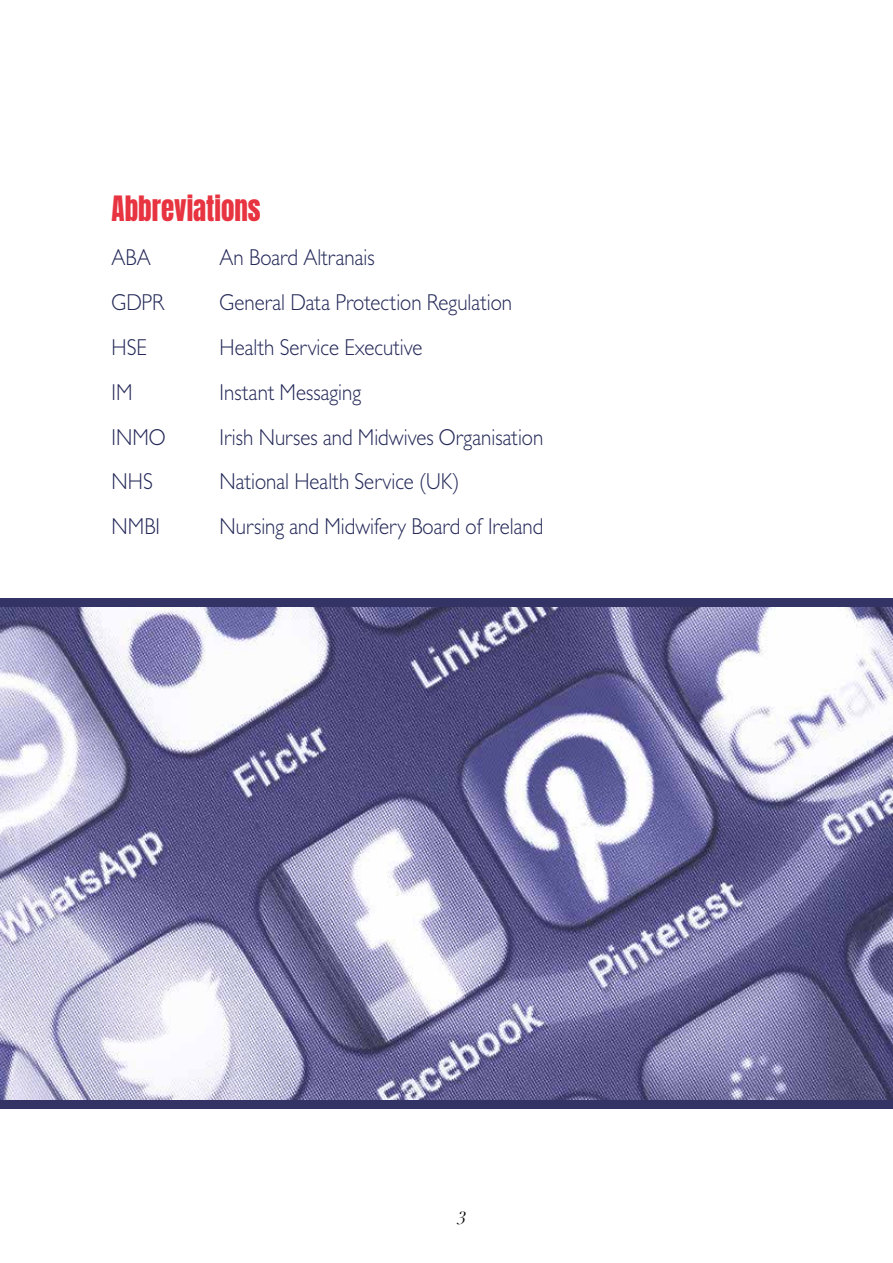
<style>
.page{position:relative;width:893px;height:1263px;background:#fff}
.page>*{position:absolute;margin:0;border:0;box-sizing:border-box;transform-origin:0 0}
.t1{font:29.7px "Anton";color:#e73440;scale:.91 1}
.t2{font:300 23.1px "Gill Sans MT Std";color:#232857;scale:.91 1}
.t3{font:italic 18px "Didot LT Std";color:#000}
</style>
<div class="page">
<img style="left:0;top:607px;width:893px;height:493px">
<div style="left:0;top:1100px;width:893px;height:9px;background:#336"></div>
<div style="left:0;top:598px;width:893px;height:9px;background:#336"></div>
<p class="t1" style="left:112px;top:193px;width:165px">Abbreviations</p>
<p class="t2" style="left:112px;top:244px;width:45px">ABA</p>
<p class="t2" style="left:220px;top:244px;width:172px">An Board Altranais</p>
<p class="t2" style="left:112px;top:289px;width:60px">GDPR</p>
<p class="t2" style="left:220px;top:289px;width:323px">General Data Protection Regulation</p>
<p class="t2" style="left:112px;top:333px;width:40px">HSE</p>
<p class="t2" style="left:220px;top:333px;width:224px">Health Service Executive</p>
<p class="t2" style="left:112px;top:378px;width:25px">IM</p>
<p class="t2" style="left:220px;top:378px;width:157px">Instant Messaging</p>
<p class="t2" style="left:112px;top:423px;width:61px">INMO</p>
<p class="t2" style="left:220px;top:423px;width:357px">Irish Nurses and Midwives Organisation</p>
<p class="t2" style="left:112px;top:468px;width:47px">NHS</p>
<p class="t2" style="left:220px;top:468px;width:265px">National Health Service (UK)</p>
<p class="t2" style="left:112px;top:512px;width:55px">NMBI</p>
<p class="t2" style="left:220px;top:512px;width:357px">Nursing and Midwifery Board of Ireland</p>
<p class="t3" style="left:458px;top:1207px;width:10px">3</p>
</div>
